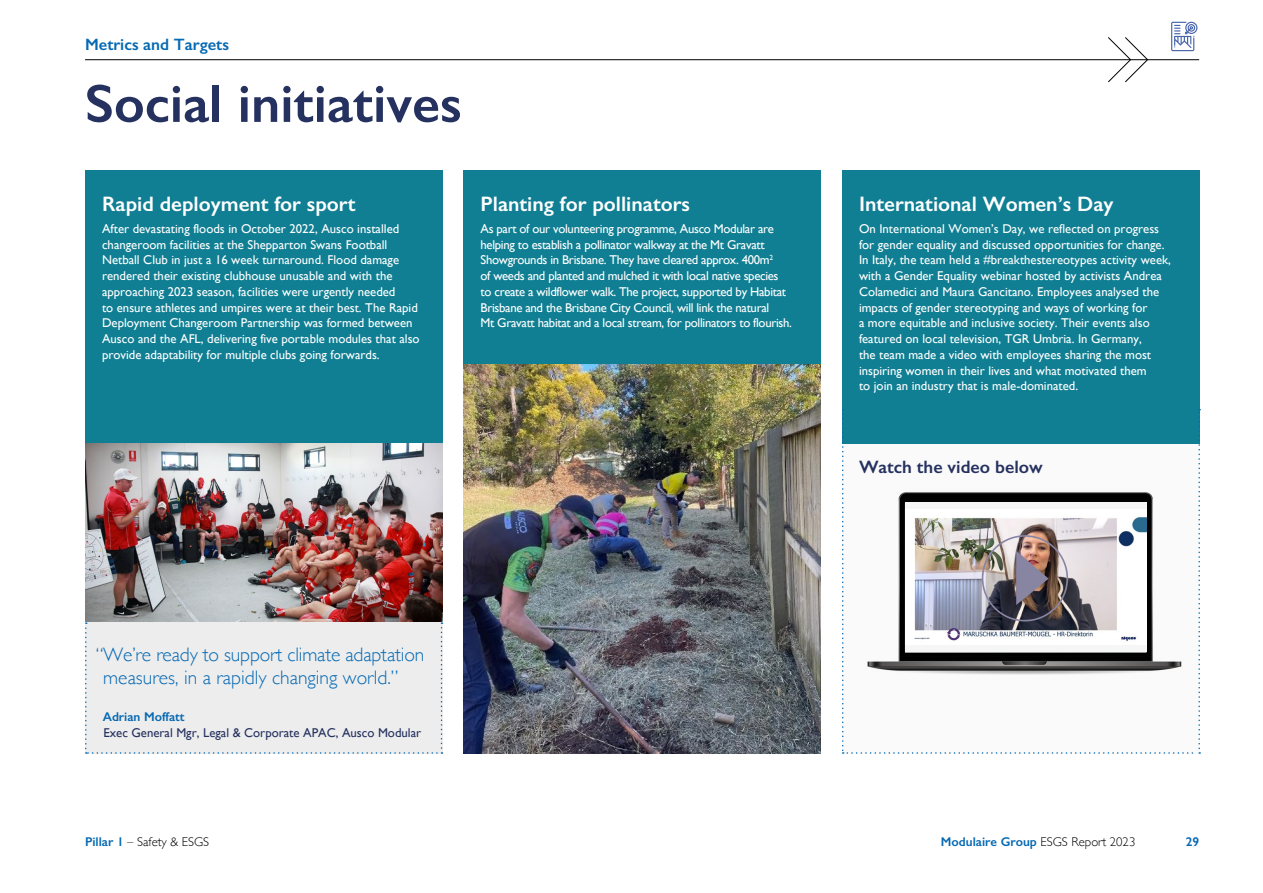
<style>
.page{position:relative;width:1263px;height:893px;background:#fff}
.page>*{position:absolute;margin:0;border:0;box-sizing:border-box;transform-origin:0 0}
.t1{font:600 54px "Gill Sans";color:#25315f}
.t2{font:600 21px "Gill Sans";color:#fff}
.t3{font:300 19.5px/22.5px "Gill Sans";letter-spacing:-.01em;color:#0669b3}
.t4{font:600 18px "Gill Sans";color:#25315f}
.t5{font:600 16.5px "Gill Sans";color:#0669b3}
.t6{font:12.75px/15.8px "Gill Sans";color:#fff}
.t7{font:12.75px/15.8px "Gill Sans";letter-spacing:-.025em;color:#fff}
.t8{font:12.75px "Gill Sans";color:#25315f}
.t9{font:600 12.75px "Gill Sans";color:#0669b3}
.t10{font:300 12.75px "Gill Sans";color:#000}
.s1{font-weight:600;color:#0669b3}
.s2{font-weight:300;color:#000}
</style>
<div class="page">
<hr style="left:85px;top:59px;width:1114px;height:1px;background:#000">
<svg style="left:1108px;top:37px;width:40px;height:45px"></svg>
<div style="left:85px;top:170px;width:357px;height:274px;background:#107f93"></div>
<img style="left:85px;top:444px;width:357px;height:178px">
<div style="left:842px;top:170px;width:357px;height:274px;background:#107f93"></div>
<div style="left:85px;top:622px;width:357px;height:132px;background:#ededed"></div>
<svg style="left:842px;top:409px;width:358px;height:345px"></svg>
<svg style="left:1171px;top:22px;width:26px;height:29px"></svg>
<div style="left:463px;top:170px;width:358px;height:201px;background:#107f93"></div>
<img style="left:463px;top:364px;width:358px;height:390px">
<p class="t5" style="left:85px;top:34px;width:145px">Metrics and Targets</p>
<h1 class="t1" style="left:85px;top:71px;width:378px">Social initiatives</h1>
<h2 class="t2" style="left:102px;top:191px;width:255px">Rapid deployment for sport</h2>
<p class="t6" style="left:102px;top:221px;width:319px">After devastating floods in October 2022, Ausco installed changeroom facilities at the Shepparton Swans Football Netball Club in just a 16 week turnaround. Flood damage rendered their existing clubhouse unusable and with the approaching 2023 season, facilities were urgently needed<br>to ensure athletes and umpires were at their best. The Rapid Deployment Changeroom Partnership was formed between Ausco and the AFL, delivering five portable modules that also provide adaptability for multiple clubs going forwards.</p>
<h2 class="t2" style="left:480px;top:191px;width:211px">Planting for pollinators</h2>
<p class="t7" style="left:480px;top:221px;width:313px">As part of our volunteering programme, Ausco Modular are helping to establish a pollinator walkway at the Mt Gravatt Showgrounds in Brisbane. They have cleared approx. 400m<sup>2<br></sup>of weeds and planted and mulched it with local native species to create a wildflower walk. The project, supported by Habitat Brisbane and the Brisbane City Council, will link the natural<br>Mt Gravatt habitat and a local stream, for pollinators to flourish.</p>
<h2 class="t2" style="left:859px;top:191px;width:256px">International Women’s Day</h2>
<p class="t6" style="left:859px;top:221px;width:314px">On International Women’s Day, we reflected on progress for gender equality and discussed opportunities for change.<br>In Italy, the team held a #breakthestereotypes activity week, with a Gender Equality webinar hosted by activists Andrea Colamedici and Maura Gancitano. Employees analysed the impacts of gender stereotyping and ways of working for<br>a more equitable and inclusive society. Their events also featured on local television, TGR Umbria. In Germany,<br>the team made a video with employees sharing the most inspiring women in their lives and what motivated them<br>to join an industry that is male-dominated.</p>
<h3 class="t4" style="left:859px;top:456px;width:185px">Watch the video below</h3>
<h3 class="t3" style="left:103px;top:643px;width:323px;text-indent:-8px">“We’re ready to support climate adaptation measures, in a rapidly changing world.”</h3>
<p class="t9" style="left:103px;top:709px;width:83px">Adrian Moffatt</p>
<p class="t8" style="left:103px;top:725px;width:319px">Exec General Mgr, Legal &amp; Corporate APAC, Ausco Modular</p>
<p class="t10" style="left:85px;top:832px;width:126px"><span class="s1">Pillar 1</span> – Safety &amp; ESGS</p>
<p class="t9" style="left:941px;top:834px;width:196px">Modulaire Group <span class="s2">ESGS Report 2023</span></p>
<p class="t9" style="left:1186px;top:834px;width:15px">29</p>
</div>
